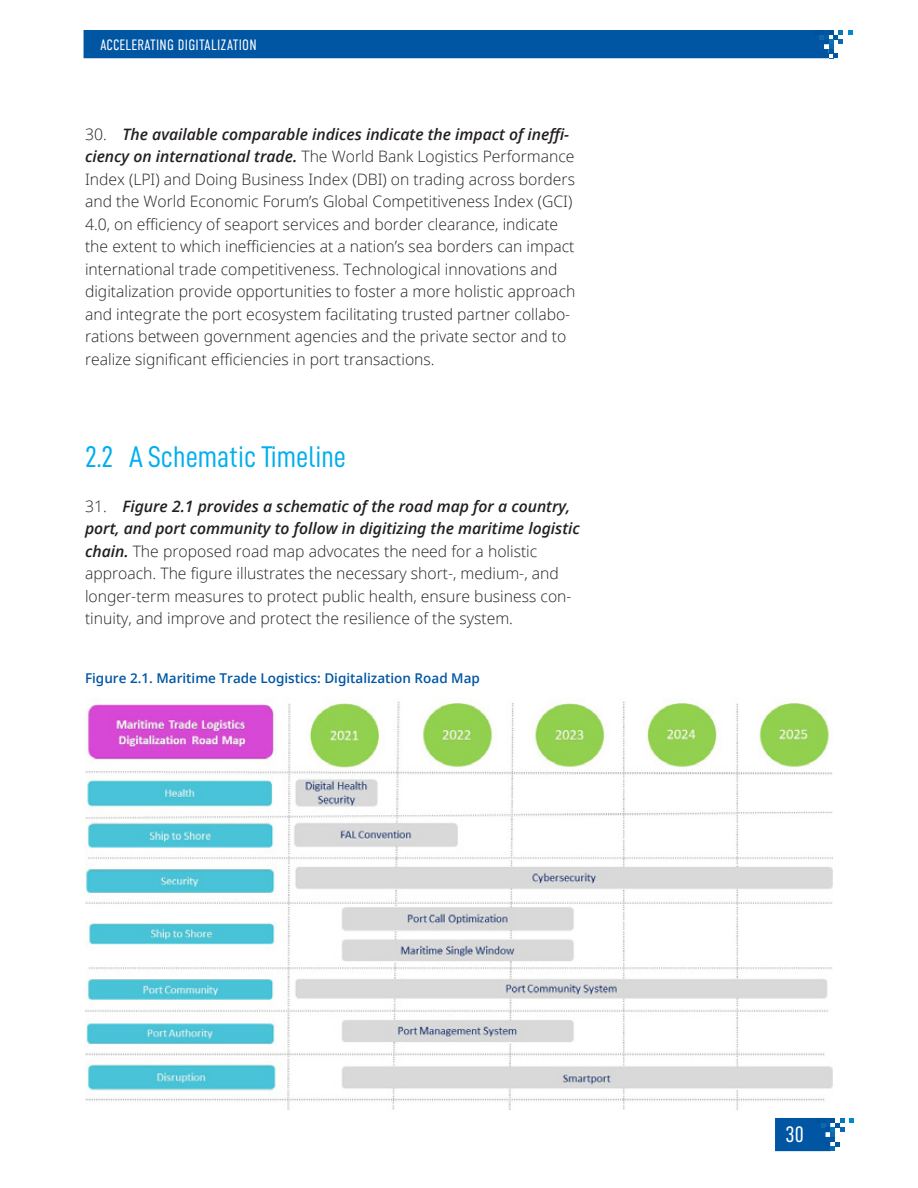
<style>
.page{position:relative;width:918px;height:1188px;background:#fff}
.page>*{position:absolute;margin:0;border:0;box-sizing:border-box;transform-origin:0 0}
.t1{font:30px "D DIN Condensed";color:#00aeef}
.t2{font:22.5px "D DIN Condensed";color:#fff}
.t3{font:300 15.75px/22.5px "Open Sans";color:#231f20}
.t4{font:300 15px "DIN Condensed";letter-spacing:.015em;color:#fff}
.t5{font:600 13.5px "Open Sans";color:#0156a3}
.s1{font-weight:600;font-style:italic}
</style>
<div class="page">
<div style="left:84px;top:30px;width:768px;height:28px;background:#0156a3"></div>
<svg style="left:775px;top:1118px;width:79px;height:33px"></svg>
<img style="left:85px;top:699px;width:748px;height:411px">
<p class="t4" style="left:100px;top:36px;width:158px">ACCELERATING DIGITALIZATION</p>
<p class="t3" style="left:85px;top:122px;width:492px">30. <span class="s1">The available comparable indices indicate the impact of ineffi&shy;ciency on international trade.</span> The World Bank Logistics Performance Index (LPI) and Doing Business Index (DBI) on trading across borders and the World Economic Forum’s Global Competitiveness Index (GCI)<br>4.0, on efficiency of seaport services and border clearance, indicate the extent to which inefficiencies at a nation’s sea borders can impact international trade competitiveness. Technological innovations and digitalization provide opportunities to foster a more holistic approach and integrate the port ecosystem facilitating trusted partner collabo&shy;rations between government agencies and the private sector and to realize significant efficiencies in port transactions.</p>
<h1 class="t1" style="left:85px;top:440px;width:263px">2.2 A Schematic Timeline</h1>
<p class="t3" style="left:85px;top:494px;width:496px">31. <span class="s1">Figure 2.1 provides a schematic of the road map for a country, port, and port community to follow in digitizing the maritime logistic chain.</span> The proposed road map advocates the need for a holistic approach. The figure illustrates the necessary short-, medium-, and longer-term measures to protect public health, ensure business con&shy;tinuity, and improve and protect the resilience of the system.</p>
<p class="t5" style="left:85px;top:669px;width:396px">Figure 2.1. Maritime Trade Logistics: Digitalization Road Map</p>
<h2 class="t2" style="left:786px;top:1122px;width:20px">30</h2>
</div>
